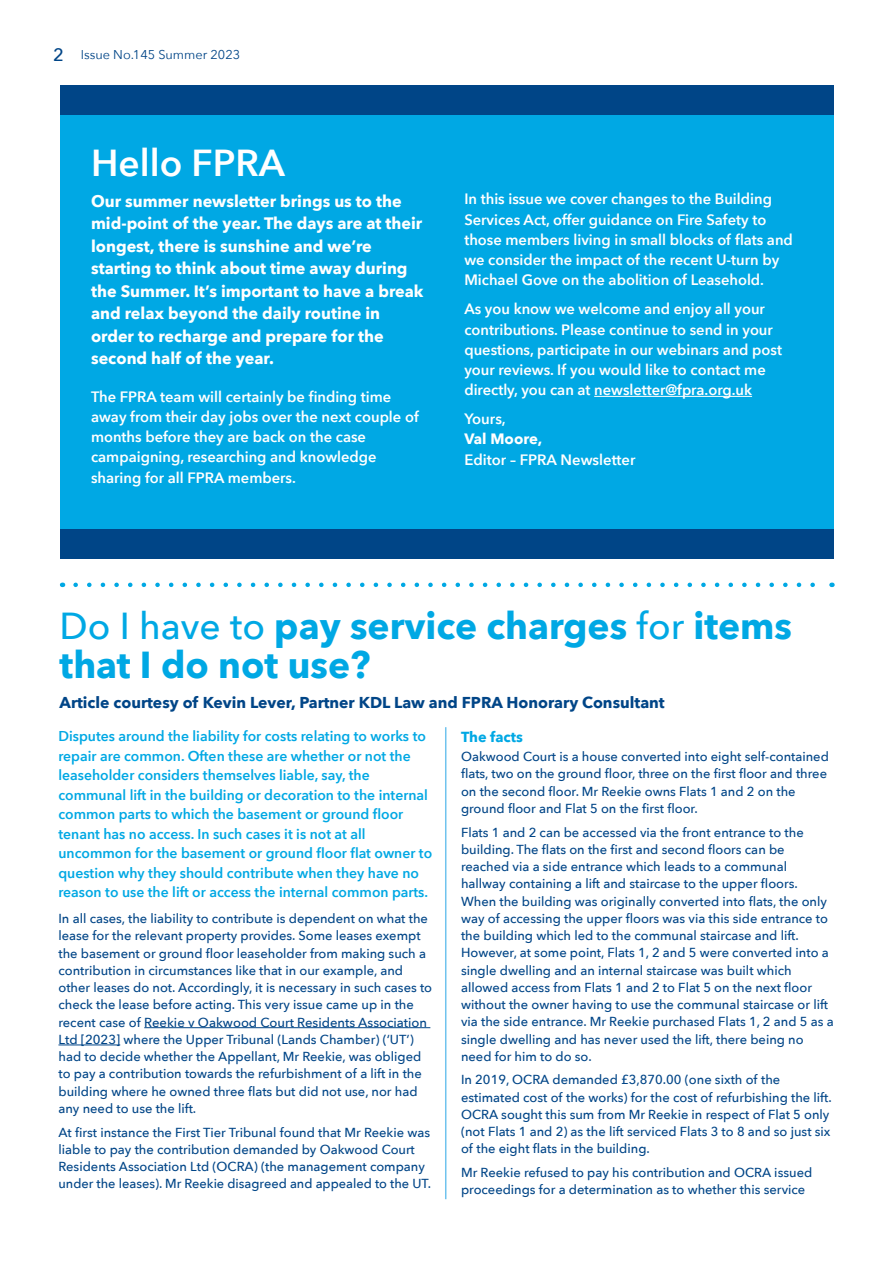
<style>
.page{position:relative;width:893px;height:1263px;background:#fff}
.page>*{position:absolute;margin:0;border:0;box-sizing:border-box;transform-origin:0 0}
.t1{font:700 37.5px/39px "Avenir Next";color:#00a8e4}
.t2{font:600 37.5px "Avenir Next";color:#fff}
.t3{font:700 16.5px/22.5px "Avenir Next";color:#fff}
.t4{font:700 15.75px "Avenir Next";color:#004587}
.t5{font:600 15px/20.2px "Avenir Next";color:#fff}
.t6{font:700 15px "Avenir Next";color:#fff}
.t7{font:700 14.55px "Avenir Next";color:#00a8e4}
.t8{font:600 14.25px/19.5px "Avenir Next";color:#00a8e4}
.t9{font:500 13.05px/17.2px "Avenir Next";color:#004587}
.t10{font:12.75px "Avenir Next";color:#004587}
.s1{font-weight:500;font-size:18px}
.s2{font-weight:500}
</style>
<div class="page">
<hr style="left:445px;top:727px;width:1px;height:472px;background:#70c3ee">
<hr style="left:144px;top:1027px;width:286px;height:1px;background:#004587">
<hr style="left:58px;top:1044px;width:62px;height:1px;background:#004587">
<div style="left:60px;top:85px;width:773px;height:459px;background:#00a8e4"></div>
<hr style="left:594px;top:396px;width:158px;height:1px;background:#fff">
<div style="left:60px;top:85px;width:773px;height:30px;background:#004587"></div>
<div style="left:60px;top:529px;width:773px;height:30px;background:#004587"></div>
<svg style="left:76px;top:583px;width:739px;height:4px"></svg>
<p class="t10" style="left:53px;top:43px;width:188px"><span class="s1">2</span> Issue No. 145 Summer 2023</p>
<h1 class="t2" style="left:91px;top:130px;width:196px">Hello FPRA</h1>
<p class="t3" style="left:91px;top:189px;width:334px">Our summer newsletter brings us to the mid-point of the year. The days are at their longest, there is sunshine and we’re starting to think about time away during the Summer. It’s important to have a break and relax beyond the daily routine in order to recharge and prepare for the second half of the year.</p>
<p class="t5" style="left:91px;top:386px;width:329px">The FPRA team will certainly be finding time away from their day jobs over the next couple of months before they are back on the case campaigning, researching and knowledge sharing for all FPRA members.</p>
<p class="t5" style="left:464px;top:189px;width:330px">In this issue we cover changes to the Building Services Act, offer guidance on Fire Safety to those members living in small blocks of flats and we consider the impact of the recent U-turn by Michael Gove on the abolition of Leasehold.</p>
<p class="t5" style="left:464px;top:298px;width:319px">As you know we welcome and enjoy all your contributions. Please continue to send in your questions, participate in our webinars and post your reviews. If you would like to contact me directly, you can at newsletter@fpra.org.uk</p>
<p class="t5" style="left:464px;top:408px;width:43px">Yours,</p>
<p class="t6" style="left:464px;top:426px;width:79px">Val Moore,</p>
<p class="t5" style="left:464px;top:449px;width:173px">Editor – FPRA Newsletter</p>
<h1 class="t1" style="left:60px;top:606px;width:734px"><span class="s2">Do I have to</span> pay service charges <span class="s2">for</span> items that I do not use?</h1>
<p class="t4" style="left:60px;top:688px;width:607px">Article courtesy of Kevin Lever, Partner KDL Law and FPRA Honorary Consultant</p>
<p class="t8" style="left:58px;top:726px;width:375px">Disputes around the liability for costs relating to works to repair are common. Often these are whether or not the leaseholder considers themselves liable, say, the communal lift in the building or decoration to the internal common parts to which the basement or ground floor tenant has no access. In such cases it is not at all uncommon for the basement or ground floor flat owner to question why they should contribute when they have no reason to use the lift or access the internal common parts.</p>
<p class="t9" style="left:58px;top:909px;width:375px">In all cases, the liability to contribute is dependent on what the lease for the relevant property provides. Some leases exempt the basement or ground floor leaseholder from making such a contribution in circumstances like that in our example, and other leases do not. Accordingly, it is necessary in such cases to check the lease before acting. This very issue came up in the recent case of Reekie v Oakwood Court Residents Association Ltd [2023] where the Upper Tribunal (Lands Chamber) (‘UT’) had to decide whether the Appellant, Mr Reekie, was obliged to pay a contribution towards the refurbishment of a lift in the building where he owned three flats but did not use, nor had any need to use the lift.</p>
<p class="t9" style="left:58px;top:1123px;width:374px">At first instance the First Tier Tribunal found that Mr Reekie was liable to pay the contribution demanded by Oakwood Court Residents Association Ltd (OCRA) (the management company under the leases). Mr Reekie disagreed and appealed to the UT.</p>
<p class="t7" style="left:461px;top:724px;width:63px">The facts</p>
<p class="t9" style="left:461px;top:747px;width:369px">Oakwood Court is a house converted into eight self-contained flats, two on the ground floor, three on the first floor and three on the second floor. Mr Reekie owns Flats 1 and 2 on the ground floor and Flat 5 on the first floor.</p>
<p class="t9" style="left:461px;top:823px;width:374px">Flats 1 and 2 can be accessed via the front entrance to the building. The flats on the first and second floors can be reached via a side entrance which leads to a communal hallway containing a lift and staircase to the upper floors.<br>When the building was originally converted into flats, the only way of accessing the upper floors was via this side entrance to the building which led to the communal staircase and lift.<br>However, at some point, Flats 1, 2 and 5 were converted into a single dwelling and an internal staircase was built which allowed access from Flats 1 and 2 to Flat 5 on the next floor without the owner having to use the communal staircase or lift via the side entrance. Mr Reekie purchased Flats 1, 2 and 5 as a single dwelling and has never used the lift, there being no need for him to do so.</p>
<p class="t9" style="left:461px;top:1071px;width:372px">In 2019, OCRA demanded £3,870.00 (one sixth of the estimated cost of the works) for the cost of refurbishing the lift.<br>OCRA sought this sum from Mr Reekie in respect of Flat 5 only (not Flats 1 and 2) as the lift serviced Flats 3 to 8 and so just six of the eight flats in the building.</p>
<p class="t9" style="left:461px;top:1163px;width:353px">Mr Reekie refused to pay his contribution and OCRA issued proceedings for a determination as to whether this service</p>
</div>
